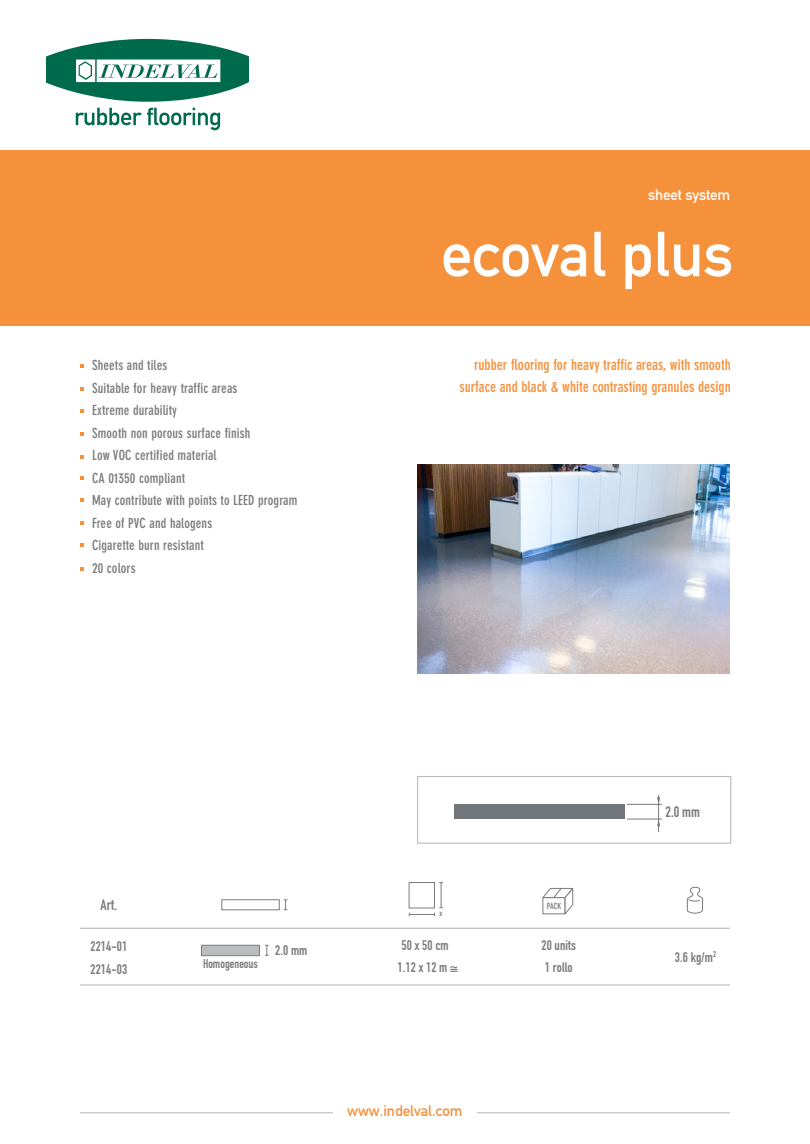
<style>
.page{position:relative;width:810px;height:1144px;background:#fff}
.page>*{position:absolute;margin:0;border:0;box-sizing:border-box;transform-origin:0 0}
.t1{font:62.5px "DIN Mittelschrift Alternate";color:#fff}
.t2{font:700 condensed 15px/22.5px "DIN Neuzeit Grotesk";color:#f6913b;text-align:right}
.t3{font:15px "DIN Mittelschrift";color:#f6913b}
.t4{font:15px "DIN Mittelschrift Alternate";letter-spacing:-.01em;color:#fff}
.t5{font:15px "DIN Engschrift Alternate";color:#7b7c7e}
.t6{font:700 condensed 13.75px/22.5px "DIN Neuzeit Grotesk";letter-spacing:.01em;color:#7b7c7e}
.t7{font:13.75px/22.5px "DIN Engschrift Alternate";letter-spacing:.01em;color:#7b7c7e}
.t8{font:12.5px "DIN Engschrift Alternate";color:#7b7c7e}
.t9{font:8.75px "DIN Engschrift Alternate";color:#7b7c7e}
.t10{font:8.38px "DIN Engschrift Alternate";color:#7b7c7e}
</style>
<div class="page">
<div style="left:0;top:151px;width:810px;height:175px;background:#f6913b"></div>
<img style="left:418px;top:465px;width:312px;height:208px">
<svg style="left:80px;top:364px;width:4px;height:3px"></svg>
<svg style="left:80px;top:387px;width:4px;height:3px"></svg>
<svg style="left:80px;top:410px;width:4px;height:3px"></svg>
<svg style="left:80px;top:432px;width:4px;height:4px"></svg>
<svg style="left:80px;top:455px;width:4px;height:4px"></svg>
<svg style="left:80px;top:476px;width:4px;height:4px"></svg>
<svg style="left:80px;top:498px;width:4px;height:4px"></svg>
<svg style="left:80px;top:521px;width:4px;height:4px"></svg>
<svg style="left:80px;top:543px;width:4px;height:4px"></svg>
<svg style="left:80px;top:567px;width:4px;height:3px"></svg>
<hr style="left:80px;top:1112px;width:650px;height:1px;background:#c5c6c8">
<div style="left:333px;top:1102px;width:144px;height:21px;background:#fff"></div>
<div style="left:201px;top:945px;width:59px;height:11px;background:#bbbcbe;border:1px solid #7b7c7e"></div>
<svg style="left:265px;top:945px;width:4px;height:11px"></svg>
<hr style="left:80px;top:984px;width:650px;height:1px;background:#c5c6c8">
<hr style="left:80px;top:927px;width:650px;height:2px;background:#c5c6c8">
<svg style="left:687px;top:886px;width:16px;height:28px"></svg>
<svg style="left:542px;top:888px;width:32px;height:27px"></svg>
<div style="left:221px;top:899px;width:59px;height:11px;background:#fff;border:1px solid #7b7c7e"></div>
<svg style="left:284px;top:899px;width:3px;height:11px"></svg>
<svg style="left:409px;top:882px;width:34px;height:34px"></svg>
<div style="left:409px;top:882px;width:26px;height:26px;background:#fff;border:1px solid #7b7c7e"></div>
<svg style="left:450px;top:966px;width:8px;height:6px"></svg>
<div style="left:417px;top:776px;width:314px;height:68px;border:1px solid #bbbdc0"></div>
<hr style="left:627px;top:804px;width:35px;height:1px;background:#77787b">
<hr style="left:627px;top:819px;width:35px;height:1px;background:#77787b">
<svg style="left:657px;top:797px;width:3px;height:7px"></svg>
<svg style="left:657px;top:819px;width:3px;height:7px"></svg>
<hr style="left:658px;top:795px;width:1px;height:37px;background:#77787b">
<div style="left:454px;top:804px;width:170px;height:15px;background:#71767a"></div>
<svg style="left:46px;top:39px;width:203px;height:63px"></svg>
<svg style="left:76px;top:108px;width:144px;height:22px"></svg>
<p class="t4" style="left:648px;top:186px;width:84px">sheet system</p>
<p class="t6" style="left:92px;top:354px;width:207px">Sheets and tiles<br>Suitable for heavy traffic areas<br>Extreme durability<br>Smooth non porous surface finish<br>Low VOC certified material<br>CA 01350 compliant<br>May contribute with points to LEED program<br>Free of PVC and halogens<br>Cigarette burn resistant<br>20 colors</p>
<h1 class="t1" style="left:441px;top:218px;width:294px">ecoval plus</h1>
<p class="t2" style="left:459px;top:353px;width:273px">rubber flooring for heavy traffic areas, with smooth surface and black &amp; white contrasting granules design</p>
<p class="t5" style="left:666px;top:802px;width:36px">2.0 mm</p>
<p class="t5" style="left:101px;top:896px;width:18px">Art.</p>
<p class="t9" style="left:547px;top:901px;width:16px">PACK</p>
<p class="t10" style="left:440px;top:908px;width:4px">x</p>
<p class="t7" style="left:90px;top:935px;width:38px">2214-01<br>2214-03</p>
<p class="t7" style="left:398px;top:933px;width:53px">50 x 50 cm<br>1.12 x 12 m</p>
<p class="t7" style="left:541px;top:933px;width:36px">20 units<br>1 rollo</p>
<p class="t7" style="left:275px;top:939px;width:34px">2.0 mm</p>
<p class="t8" style="left:203px;top:956px;width:56px">Homogeneous</p>
<p class="t7" style="left:675px;top:946px;width:43px">3.6 kg/m<sup>2</sup></p>
<p class="t3" style="left:347px;top:1102px;width:117px">www.indelval.com</p>
</div>
